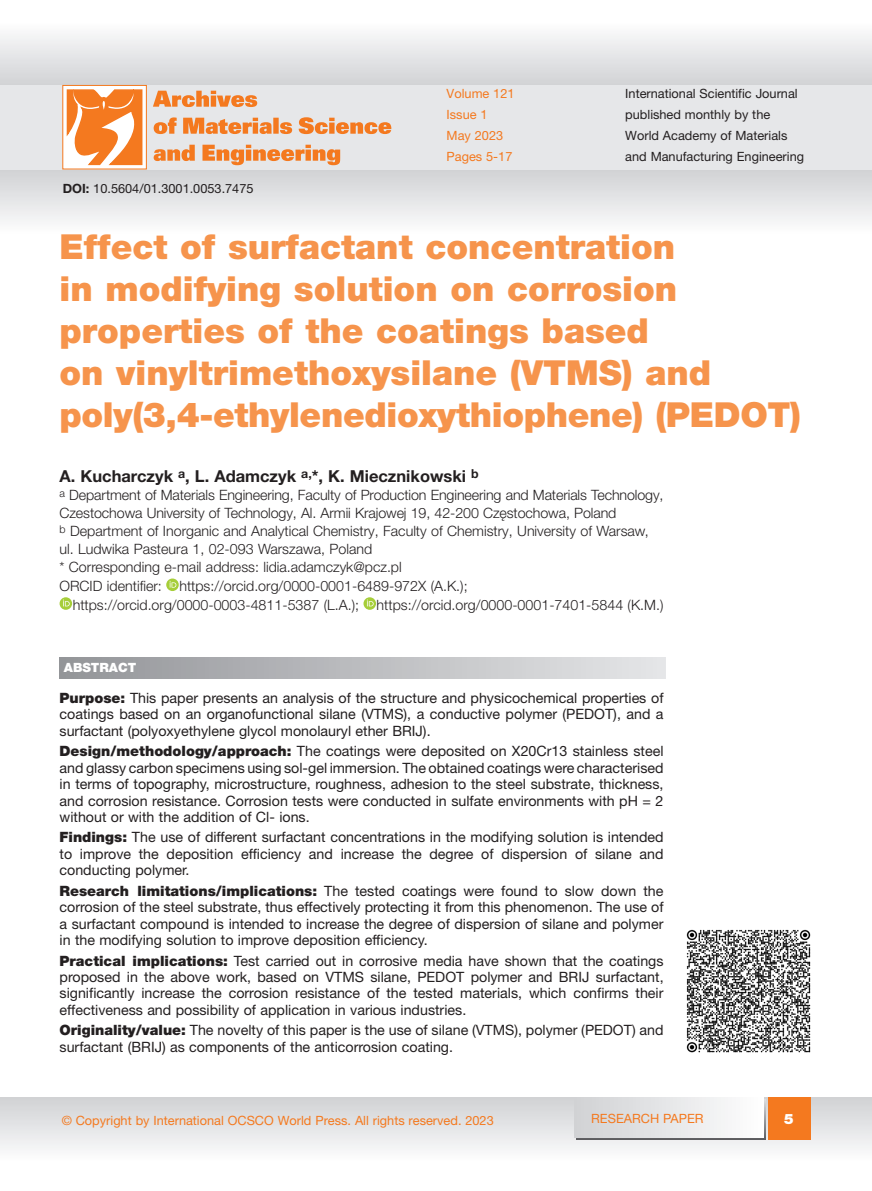
<style>
.page{position:relative;width:872px;height:1191px;background:#fff}
.page>*{position:absolute;margin:0;border:0;box-sizing:border-box;transform-origin:0 0}
.tytuł_artykułu{font:900 34.5px/42px "Helvetica Neue LT Pro";color:#f6944c}
.autorzy{font:700 16.5px "Helvetica Neue LT Pro";color:#231f20}
.tekst_abstraktu{font:14.25px/16.4px "Helvetica Neue LT Pro";color:#231f20;text-align:justify}
.uczelnia{font:300 14.25px/18px "Helvetica Neue LT Pro";color:#231f20}
.t1{font:900 14.25px "Helvetica Neue LT Pro";color:#fff}
.t2{font:12.75px/21px "Helvetica Neue LT Pro";color:#231f20}
.t3{font:12.75px/21px "Helvetica Neue LT Pro";color:#f4791f}
.t4{font:900 12.75px "Helvetica Neue LT Pro";color:#fff}
.s1{font-weight:700}
.s2{font-weight:900}
</style>
<div class="page">
<svg style="left:0;top:35px;width:872px;height:50px"></svg>
<svg style="left:0;top:1097px;width:872px;height:52px"></svg>
<div style="left:767px;top:1097px;width:43px;height:43px;background:#f4791f"></div>
<div style="left:0;top:85px;width:872px;height:85px;background:#e6e7e9"></div>
<svg style="left:0;top:170px;width:872px;height:51px"></svg>
<svg style="left:154px;top:145px;width:186px;height:20px"></svg>
<svg style="left:154px;top:117px;width:237px;height:17px"></svg>
<svg style="left:153px;top:91px;width:104px;height:16px"></svg>
<div style="left:62px;top:85px;width:85px;height:84px;background:#fff;border:1px solid #f4791f"></div>
<svg style="left:66px;top:89px;width:77px;height:77px"></svg>
<div style="left:576px;top:1099px;width:189px;height:41px;background:linear-gradient(to right,#d0d2d4,#fefeff)"></div>
<svg style="left:574px;top:1097px;width:189px;height:40px"></svg>
<svg style="left:166px;top:578px;width:13px;height:13px"></svg>
<svg style="left:170px;top:581px;width:6px;height:6px"></svg>
<svg style="left:60px;top:597px;width:12px;height:13px"></svg>
<svg style="left:63px;top:599px;width:7px;height:7px"></svg>
<svg style="left:363px;top:597px;width:13px;height:13px"></svg>
<svg style="left:367px;top:599px;width:7px;height:7px"></svg>
<div style="left:60px;top:657px;width:605px;height:21px;background:linear-gradient(to right,#939498,#e5e6e8)"></div>
<img style="left:686px;top:929px;width:125px;height:124px">
<p class="t2" style="left:63px;top:177px;width:192px"><span class="s1">DOI:</span> 10.5604/01.3001.0053.7475</p>
<p class="t3" style="left:446px;top:83px;width:69px">Volume 121<br>Issue 1<br>May 2023<br>Pages 5-17</p>
<p class="t2" style="left:625px;top:83px;width:180px">International Scientific Journal published monthly by the<br>World Academy of Materials and Manufacturing Engineering</p>
<p class="tytuł_artykułu" style="left:60px;top:225px;width:743px">Effect of surfactant concentration<br>in modifying solution on corrosion properties of the coatings based<br>on vinyltrimethoxysilane (VTMS) and poly(3,4-ethylenedioxythiophene) (PEDOT)</p>
<p class="autorzy" style="left:60px;top:466px;width:421px">A. Kucharczyk <sup>a</sup>, L. Adamczyk <sup>a,</sup>*, K. Miecznikowski <sup>b</sup></p>
<p class="uczelnia" style="left:60px;top:486px;width:605px"><sup>a</sup> Department of Materials Engineering, Faculty of Production Engineering and Materials Technology,<br>Czestochowa University of Technology, Al. Armii Krajowej 19, 42-200 Częstochowa, Poland</p>
<p class="uczelnia" style="left:60px;top:522px;width:590px"><sup>b</sup> Department of Inorganic and Analytical Chemistry, Faculty of Chemistry, University of Warsaw, ul. Ludwika Pasteura 1, 02-093 Warszawa, Poland</p>
<p class="uczelnia" style="left:60px;top:558px;width:344px">* Corresponding e-mail address: lidia.adamczyk@pcz.pl</p>
<p class="uczelnia" style="left:73px;top:576px;width:592px;line-height:18.8px;text-indent:-13px">ORCID identifier: https://orcid.org/0000-0001-6489-972X (A.K.); https://orcid.org/0000-0003-4811-5387 (L.A.); https://orcid.org/0000-0001-7401-5844 (K.M.)</p>
<p class="t4" style="left:64px;top:660px;width:74px">ABSTRACT</p>
<p class="tekst_abstraktu" style="left:60px;top:689px;width:605px"><span class="s2">Purpose:</span> This paper presents an analysis of the structure and physicochemical properties of coatings based on an organofunctional silane (VTMS), a conductive polymer (PEDOT), and a surfactant (polyoxyethylene glycol monolauryl ether BRIJ).</p>
<p class="tekst_abstraktu" style="left:60px;top:743px;width:605px"><span class="s2">Design/methodology/approach:</span> The coatings were deposited on X20Cr13 stainless steel and glassy carbon specimens using sol-gel immersion. The obtained coatings were characterised in terms of topography, microstructure, roughness, adhesion to the steel substrate, thickness, and corrosion resistance. Corrosion tests were conducted in sulfate environments with pH = 2 without or with the addition of Cl- ions.</p>
<p class="tekst_abstraktu" style="left:60px;top:829px;width:605px"><span class="s2">Findings:</span> The use of different surfactant concentrations in the modifying solution is intended to improve the deposition efficiency and increase the degree of dispersion of silane and conducting polymer.</p>
<p class="tekst_abstraktu" style="left:60px;top:882px;width:605px"><span class="s2">Research limitations/implications:</span> The tested coatings were found to slow down the corrosion of the steel substrate, thus effectively protecting it from this phenomenon. The use of a surfactant compound is intended to increase the degree of dispersion of silane and polymer in the modifying solution to improve deposition efficiency.</p>
<p class="tekst_abstraktu" style="left:60px;top:952px;width:605px"><span class="s2">Practical implications:</span> Test carried out in corrosive media have shown that the coatings proposed in the above work, based on VTMS silane, PEDOT polymer and BRIJ surfactant, significantly increase the corrosion resistance of the tested materials, which confirms their effectiveness and possibility of application in various industries.</p>
<p class="tekst_abstraktu" style="left:60px;top:1021px;width:605px"><span class="s2">Originality/value:</span> The novelty of this paper is the use of silane (VTMS), polymer (PEDOT) and surfactant (BRIJ) as components of the anticorrosion coating.</p>
<p class="t3" style="left:62px;top:1109px;width:433px">© Copyright by International OCSCO World Press. All rights reserved. 2023</p>
<p class="t3" style="left:591px;top:1107px;width:114px">RESEARCH PAPER</p>
<p class="t1" style="left:784px;top:1110px;width:11px">5</p>
</div>
